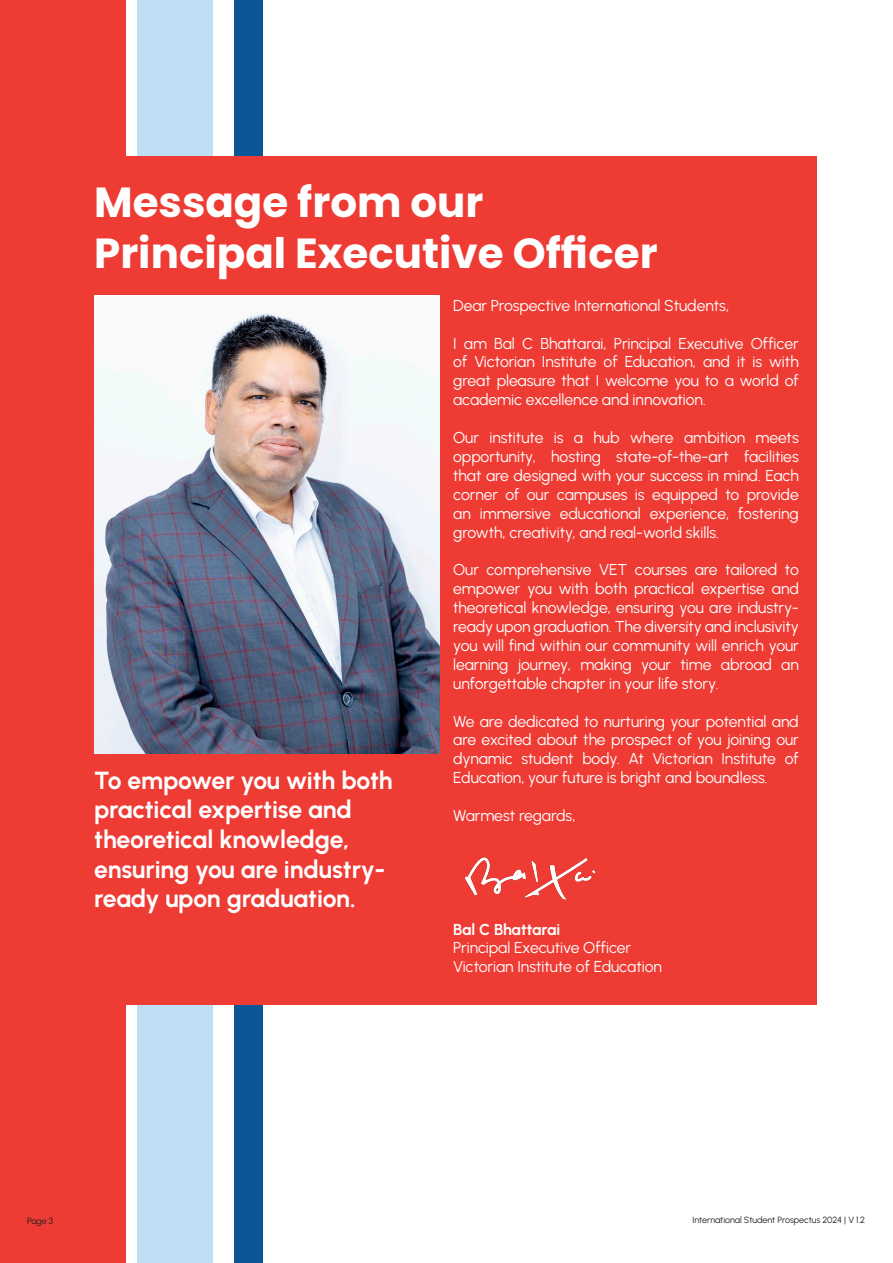
<style>
.page{position:relative;width:893px;height:1263px;background:#fff}
.page>*{position:absolute;margin:0;border:0;box-sizing:border-box;transform-origin:0 0}
.t1{font:700 42px "Poppins";color:#fff}
.t2{font:700 24.75px/29.7px "Urbanist";letter-spacing:-.01em;color:#fff}
.t3{font:15.75px/18.9px "Urbanist";letter-spacing:-.005em;color:#fff;text-align:justify}
.t4{font:700 15.75px "Urbanist";letter-spacing:-.005em;color:#fff}
.t5{font:9px "Urbanist";letter-spacing:-.005em;color:#231f20}
</style>
<div class="page">
<div style="left:0;top:0;width:126px;height:1263px;background:#ee3b34"></div>
<div style="left:138px;top:0;width:75px;height:1263px;background:#bfdff6"></div>
<div style="left:234px;top:0;width:28px;height:1263px;background:#0c5697"></div>
<div style="left:76px;top:157px;width:741px;height:848px;background:#ee3b34"></div>
<img style="left:94px;top:296px;width:346px;height:457px">
<img style="left:464px;top:857px;width:132px;height:43px">
<p class="t1" style="left:94px;top:178px;width:391px">Message from our</p>
<p class="t1" style="left:94px;top:229px;width:565px">Principal Executive Officer</p>
<p class="t3" style="left:453px;top:295px;width:277px">Dear Prospective International Students,</p>
<p class="t3" style="left:453px;top:333px;width:347px">I am Bal C Bhattarai, Principal Executive Officer of Victorian Institute of Education, and it is with great pleasure that I welcome you to a world of academic excellence and innovation.</p>
<p class="t3" style="left:453px;top:428px;width:347px">Our institute is a hub where ambition meets opportunity, hosting state-of-the-art facilities that are designed with your success in mind. Each corner of our campuses is equipped to provide an immersive educational experience, fostering growth, creativity, and real-world skills.</p>
<p class="t3" style="left:453px;top:560px;width:347px">Our comprehensive VET courses are tailored to empower you with both practical expertise and theoretical knowledge, ensuring you are industry&shy;ready upon graduation. The diversity and inclusivity you will find within our community will enrich your learning journey, making your time abroad an unforgettable chapter in your life story.</p>
<p class="t3" style="left:453px;top:711px;width:347px">We are dedicated to nurturing your potential and are excited about the prospect of you joining our dynamic student body. At Victorian Institute of Education, your future is bright and boundless.</p>
<p class="t3" style="left:453px;top:806px;width:124px">Warmest regards,</p>
<p class="t2" style="left:94px;top:764px;width:300px">To empower you with both practical expertise and theoretical knowledge, ensuring you are industry&shy;ready upon graduation.</p>
<p class="t4" style="left:453px;top:918px;width:109px">Bal C Bhattarai</p>
<p class="t3" style="left:453px;top:938px;width:180px">Principal Executive Officer</p>
<p class="t3" style="left:453px;top:957px;width:210px">Victorian Institute of Education</p>
<p class="t5" style="left:27px;top:1214px;width:28px">Page 3</p>
<p class="t5" style="left:692px;top:1214px;width:174px">International Student Prospectus 2024 | V 1.2</p>
</div>
